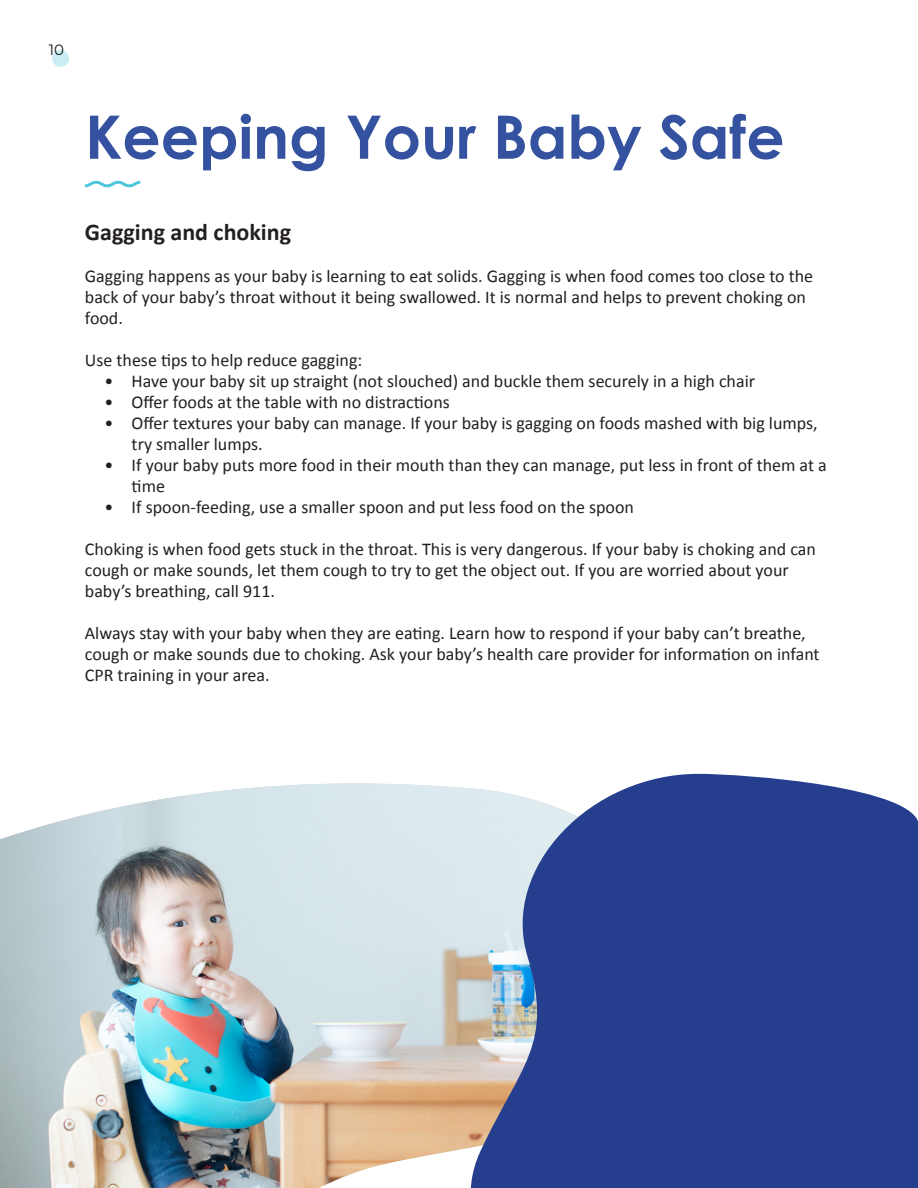
<style>
.page{position:relative;width:918px;height:1188px;background:#fff}
.page>*{position:absolute;margin:0;border:0;box-sizing:border-box;transform-origin:0 0}
.t1{font:700 60px "Century Gothic";color:#34529f}
.t2{font:700 24px "Calibri";color:#231f20}
.t3{font:18px/21px "Calibri";color:#231f20}
.t4{font:15px "Montserrat";color:#181d1d}
</style>
<div class="page">
<img style="left:0;top:783px;width:461px;height:405px">
<svg style="left:85px;top:181px;width:55px;height:6px"></svg>
<svg style="left:461px;top:774px;width:457px;height:414px;fill:#253f8e"></svg>
<div style="left:52px;top:50px;width:17px;height:17px;background:#caeef4;border-radius:50%"></div>
<p class="t4" style="left:49px;top:39px;width:17px">10</p>
<h2 class="t1" style="left:85px;top:91px;width:701px">Keeping Your Baby Safe</h2>
<h3 class="t2" style="left:85px;top:215px;width:208px">Gagging and choking</h3>
<p class="t3" style="left:85px;top:265px;width:730px">Gagging happens as your baby is learning to eat solids. Gagging is when food comes too close to the back of your baby’s throat without it being swallowed. It is normal and helps to prevent choking on food.</p>
<p class="t3" style="left:85px;top:349px;width:279px">Use these tips to help reduce gagging:</p>
<p class="t3" style="left:105px;top:370px;width:652px">• Have your baby sit up straight (not slouched) and buckle them securely in a high chair</p>
<p class="t3" style="left:105px;top:391px;width:347px">• Offer foods at the table with no distractions</p>
<p class="t3" style="left:132px;top:412px;width:688px;text-indent:-27px">• Offer textures your baby can manage. If your baby is gagging on foods mashed with big lumps, try smaller lumps.</p>
<p class="t3" style="left:132px;top:454px;width:697px;text-indent:-27px">• If your baby puts more food in their mouth than they can manage, put less in front of them at a time</p>
<p class="t3" style="left:105px;top:496px;width:531px">• If spoon-feeding, use a smaller spoon and put less food on the spoon</p>
<p class="t3" style="left:85px;top:538px;width:733px">Choking is when food gets stuck in the throat. This is very dangerous. If your baby is choking and can cough or make sounds, let them cough to try to get the object out. If you are worried about your baby’s breathing, call 911.</p>
<p class="t3" style="left:85px;top:622px;width:736px">Always stay with your baby when they are eating. Learn how to respond if your baby can’t breathe, cough or make sounds due to choking. Ask your baby’s health care provider for information on infant<br>CPR training in your area.</p>
</div>
